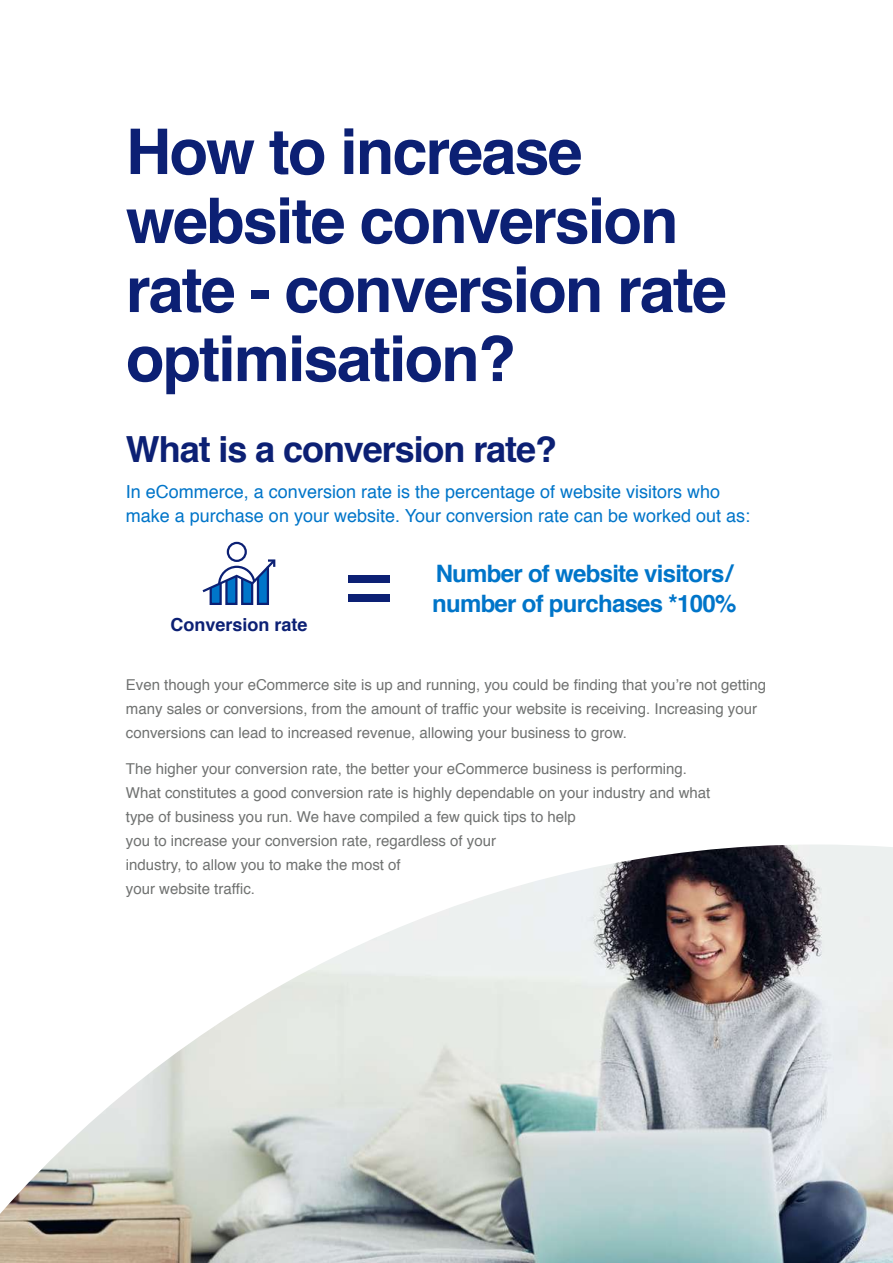
<style>
.page{position:relative;width:893px;height:1263px;background:#fff}
.page>*{position:absolute;margin:0;border:0;box-sizing:border-box;transform-origin:0 0}
.t1{font:700 63px/69px "Helvetica";letter-spacing:-.03em;color:#0c2074}
.t2{font:700 36px "Helvetica";letter-spacing:-.03em;color:#0c2074}
.t3{font:700 24px/30px "Helvetica";letter-spacing:-.03em;color:#0075c9}
.t4{font:18px/24px "Helvetica";color:#0075c9}
.t5{font:700 18px "Helvetica";color:#0c2074}
.t6{font:15px/24px "Helvetica";color:#707271}
</style>
<div class="page">
<img style="left:0;top:845px;width:893px;height:418px">
<div style="left:348px;top:575px;width:41px;height:8px;background:#0c2074"></div>
<div style="left:348px;top:594px;width:41px;height:8px;background:#0c2074"></div>
<svg style="left:202px;top:541px;width:74px;height:64px"></svg>
<h1 class="t1" style="left:126px;top:118px;width:603px">How to increase website conversion rate - conversion rate optimisation?</h1>
<h2 class="t2" style="left:126px;top:420px;width:433px">What is a conversion rate?</h2>
<p class="t4" style="left:126px;top:480px;width:626px">In eCommerce, a conversion rate is the percentage of website visitors who make a purchase on your website. Your conversion rate can be worked out as:</p>
<p class="t5" style="left:170px;top:610px;width:139px">Conversion rate</p>
<h3 class="t3" style="left:432px;top:559px;width:306px">Number of website visitors/ number of purchases *100%</h3>
<p class="t6" style="left:126px;top:673px;width:642px">Even though your eCommerce site is up and running, you could be finding that you’re not getting many sales or conversions, from the amount of traffic your website is receiving. Increasing your conversions can lead to increased revenue, allowing your business to grow.</p>
<p class="t6" style="left:126px;top:757px;width:586px">The higher your conversion rate, the better your eCommerce business is performing.<br>What constitutes a good conversion rate is highly dependable on your industry and what type of business you run. We have compiled a few quick tips to help<br>you to increase your conversion rate, regardless of your<br>industry, to allow you to make the most of<br>your website traffic.</p>
</div>
